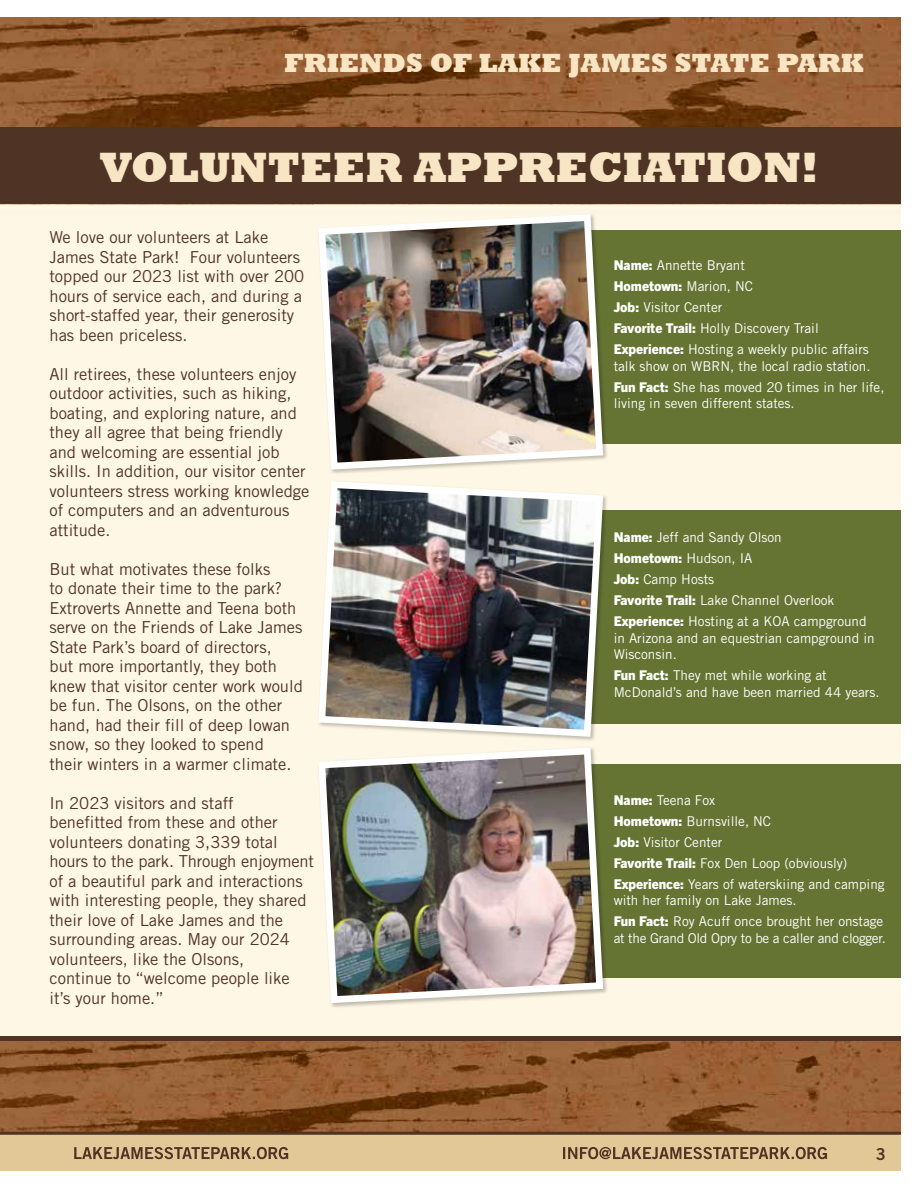
<style>
.page{position:relative;width:918px;height:1188px;background:#fff}
.page>*{position:absolute;margin:0;border:0;box-sizing:border-box;transform-origin:0 0}
.t1{font:800 43.5px "Rockwell";color:#f7e5c4}
.t2{font:800 27px "Rockwell";color:#f7e5c4}
.t3{font:16.5px/19.5px "Trade Gothic";color:#4f3325}
.t4{font:16.5px "Trade Gothic LT Std Bd 2";color:#4f3325}
.t5{font:13.5px/21px "Trade Gothic";color:#fff}
.t6{font:13.5px "Trade Gothic";letter-spacing:-.02em;color:#fff}
.t7{font:800 13.5px "Trade Gothic Next LT Pro";color:#fff}
.s1{font-family:"Trade Gothic Next LT Pro";font-weight:800}
.s2{font-family:"Trade Gothic";font-weight:400}
</style>
<div class="page">
<img style="left:0;top:17px;width:901px;height:1019px">
<div style="left:362px;top:510px;width:539px;height:214px;background:#667433"></div>
<div style="left:362px;top:230px;width:539px;height:214px;background:#667433"></div>
<div style="left:362px;top:764px;width:539px;height:214px;background:#667433"></div>
<div style="left:0;top:1134px;width:901px;height:37px;background:#e3c897"></div>
<div style="left:0;top:127px;width:901px;height:77px;background:#4f3325"></div>
<div style="left:0;top:1036px;width:901px;height:77px;background:linear-gradient(to right,#4f3325,#4f3325)"></div>
<img style="left:0;top:1042px;width:901px;height:90px">
<svg style="left:74px;top:1147px;width:753px;height:12px"></svg>
<hr style="left:0;top:1132px;width:901px;height:3px;background:#4f3325">
<img style="left:315px;top:211px;width:292px;height:262px">
<img style="left:315px;top:478px;width:292px;height:262px">
<img style="left:315px;top:744px;width:292px;height:263px">
<h2 class="t2" style="left:285px;top:48px;width:581px">FRIENDS OF LAKE JAMES STATE PARK</h2>
<h1 class="t1" style="left:100px;top:142px;width:720px">VOLUNTEER APPRECIATION!</h1>
<p class="t3" style="left:50px;top:227px;width:256px">We love our volunteers at Lake<br>James State Park! Four volunteers topped our 2023 list with over 200 hours of service each, and during a short-staffed year, their generosity has been priceless.</p>
<p class="t3" style="left:50px;top:364px;width:261px">All retirees, these volunteers enjoy outdoor activities, such as hiking, boating, and exploring nature, and they all agree that being friendly and welcoming are essential job skills. In addition, our visitor center volunteers stress working knowledge of computers and an adventurous attitude.</p>
<p class="t3" style="left:50px;top:559px;width:255px">But what motivates these folks<br>to donate their time to the park?<br>Extroverts Annette and Teena both serve on the Friends of Lake James<br>State Park’s board of directors,<br>but more importantly, they both knew that visitor center work would be fun. The Olsons, on the other hand, had their fill of deep Iowan snow, so they looked to spend<br>their winters in a warmer climate.</p>
<p class="t3" style="left:50px;top:793px;width:266px">In 2023 visitors and staff<br>benefitted from these and other volunteers donating 3,339 total hours to the park. Through enjoyment of a beautiful park and interactions with interesting people, they shared their love of Lake James and the surrounding areas. May our 2024 volunteers, like the Olsons,<br>continue to “welcome people like it’s your home.”</p>
<p class="t5" style="left:614px;top:255px;width:133px"><span class="s1">Name:</span> Annette Bryant</p>
<p class="t7" style="left:614px;top:277px;width:141px">Hometown: <span class="s2">Marion, NC</span></p>
<p class="t5" style="left:614px;top:297px;width:257px"><span class="s1">Job:</span> Visitor Center<br><span class="s1">Favorite Trail:</span> Holly Discovery Trail<br><span class="s1">Experience:</span> Hosting a weekly public affairs</p>
<p class="t5" style="left:614px;top:356px;width:272px">talk show on WBRN, the local radio station.<br><span class="s1">Fun Fact:</span> She has moved 20 times in her life,</p>
<p class="t5" style="left:614px;top:393px;width:183px">living in seven different states.</p>
<p class="t5" style="left:614px;top:527px;width:170px"><span class="s1">Name:</span> Jeff and Sandy Olson</p>
<p class="t7" style="left:614px;top:549px;width:140px">Hometown: <span class="s2">Hudson, IA</span></p>
<p class="t5" style="left:614px;top:569px;width:254px"><span class="s1">Job:</span> Camp Hosts<br><span class="s1">Favorite Trail:</span> Lake Channel Overlook<br><span class="s1">Experience:</span> Hosting at a KOA campground</p>
<p class="t5" style="left:614px;top:630px;width:263px;line-height:16.5px">in Arizona and an equestrian campground in<br>Wisconsin.</p>
<p class="t5" style="left:614px;top:667px;width:267px;line-height:16.5px"><span class="s1">Fun Fact:</span> They met while working at<br>McDonald’s and have been married 44 years.</p>
<p class="t5" style="left:614px;top:789px;width:272px"><span class="s1">Name:</span> Teena Fox<br><span class="s1">Hometown:</span> Burnsville, NC<br><span class="s1">Job:</span> Visitor Center<br><span class="s1">Favorite Trail:</span> Fox Den Loop (obviously)<br><span class="s1">Experience:</span> Years of waterskiing and camping</p>
<p class="t5" style="left:614px;top:890px;width:271px">with her family on Lake James.<br><span class="s1">Fun Fact:</span> Roy Acuff once brought her onstage</p>
<p class="t6" style="left:614px;top:930px;width:274px">at the Grand Old Opry to be a caller and clogger.</p>
<p class="t4" style="left:876px;top:1143px;width:12px">73</p>
</div>
